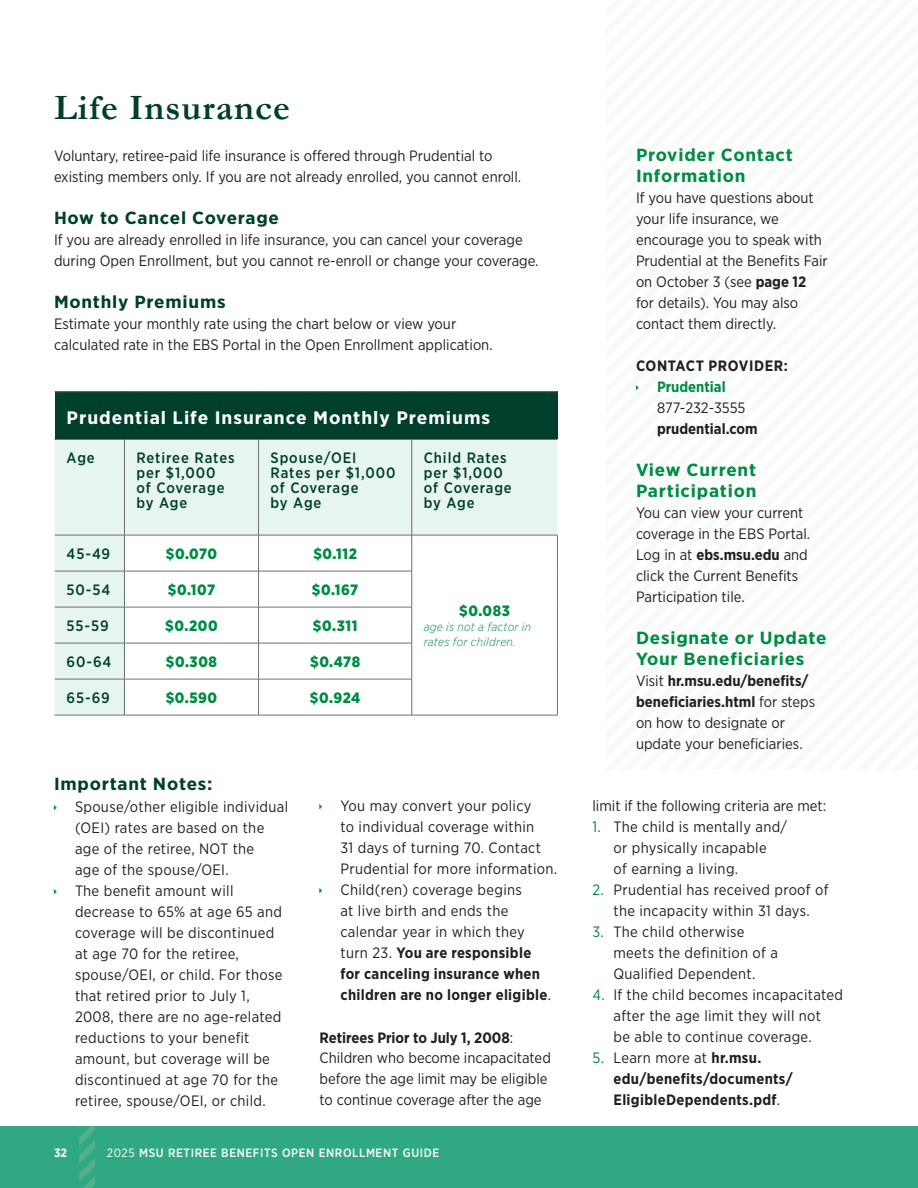
<style>
.page{position:relative;width:918px;height:1188px;background:#fff}
.page>*{position:absolute;margin:0;border:0;box-sizing:border-box;transform-origin:0 0}
.t1{font:700 36px "Garamond";letter-spacing:.03em;color:#003f2b}
.t2{font:700 18px "Gotham Narrow";letter-spacing:.05em;color:#fff;scale:1.1 1}
.t3{font:700 17.55px/21px "Gotham Narrow";letter-spacing:.04em;color:#008c45;scale:1.11 1}
.t4{font:700 17.55px "Gotham Narrow";letter-spacing:.04em;color:#003f2b;scale:1.11 1}
.t5{font:15px/21px "Gotham Narrow";color:#231f20}
.t6{font:15px/21px "Gotham Narrow";letter-spacing:.02em;color:#231f20}
.t7{font:500 15px/15px "Gotham Narrow";letter-spacing:.06em;color:#003f2b}
.t8{font:700 15px/21px "Gotham Narrow";letter-spacing:.02em;color:#231f20}
.t9{font:900 15px "Gotham Narrow";letter-spacing:.04em;color:#008c45}
.t10{font:700 15px "Gotham Narrow";letter-spacing:.04em;color:#231f20}
.t11{font:700 15px "Gotham Narrow";color:#231f20}
.t12{font:700 15px "Gotham Narrow";color:#008c45}
.t13{font:500 12px "Gotham Narrow";letter-spacing:.05em;color:#fff}
.t14{font:italic 300 12px/15px "Gotham Narrow";letter-spacing:.02em;color:#008c45}
.t15{font:700 12px "Gotham Narrow";color:#fff}
.s1{font-weight:700}
.s2{font-weight:400}
.s3{color:#00863f}
.s4{font-weight:400;color:#00863f}
</style>
<div class="page">
<div style="left:0;top:1126px;width:918px;height:62px;background:#30a883"></div>
<svg style="left:80px;top:1126px;width:14px;height:62px"></svg>
<div style="left:55px;top:392px;width:502px;height:47px;background:#003f2b"></div>
<svg style="left:55px;top:440px;width:502px;height:275px"></svg>
<hr style="left:55px;top:391px;width:69px;height:1px;background:#6d6f71">
<hr style="left:124px;top:391px;width:135px;height:1px;background:#6d6f71">
<hr style="left:259px;top:391px;width:153px;height:1px;background:#6d6f71">
<hr style="left:412px;top:391px;width:145px;height:1px;background:#6d6f71">
<hr style="left:124px;top:439px;width:1px;height:96px;background:#6d6f71">
<hr style="left:258px;top:439px;width:1px;height:96px;background:#6d6f71">
<hr style="left:55px;top:535px;width:69px;height:1px;background:#6d6f71">
<hr style="left:55px;top:571px;width:69px;height:1px;background:#6d6f71">
<hr style="left:55px;top:607px;width:69px;height:1px;background:#6d6f71">
<hr style="left:124px;top:535px;width:135px;height:1px;background:#6d6f71">
<hr style="left:259px;top:535px;width:153px;height:1px;background:#6d6f71">
<hr style="left:258px;top:535px;width:1px;height:36px;background:#6d6f71">
<hr style="left:412px;top:535px;width:146px;height:1px;background:#6d6f71">
<hr style="left:412px;top:535px;width:1px;height:36px;background:#6d6f71">
<hr style="left:124px;top:571px;width:135px;height:1px;background:#6d6f71">
<hr style="left:259px;top:571px;width:153px;height:1px;background:#6d6f71">
<hr style="left:258px;top:571px;width:1px;height:36px;background:#6d6f71">
<hr style="left:412px;top:571px;width:1px;height:36px;background:#6d6f71">
<hr style="left:124px;top:607px;width:135px;height:1px;background:#6d6f71">
<hr style="left:259px;top:607px;width:153px;height:1px;background:#6d6f71">
<hr style="left:258px;top:607px;width:1px;height:36px;background:#6d6f71">
<hr style="left:412px;top:607px;width:1px;height:36px;background:#6d6f71">
<hr style="left:258px;top:643px;width:1px;height:36px;background:#6d6f71">
<hr style="left:412px;top:643px;width:1px;height:36px;background:#6d6f71">
<hr style="left:258px;top:679px;width:1px;height:36px;background:#6d6f71">
<hr style="left:412px;top:679px;width:1px;height:36px;background:#6d6f71">
<hr style="left:55px;top:643px;width:69px;height:1px;background:#6d6f71">
<hr style="left:124px;top:643px;width:135px;height:1px;background:#6d6f71">
<hr style="left:259px;top:643px;width:153px;height:1px;background:#6d6f71">
<hr style="left:55px;top:679px;width:69px;height:1px;background:#6d6f71">
<hr style="left:124px;top:679px;width:135px;height:1px;background:#6d6f71">
<hr style="left:259px;top:679px;width:153px;height:1px;background:#6d6f71">
<hr style="left:55px;top:715px;width:69px;height:1px;background:#6d6f71">
<hr style="left:124px;top:715px;width:135px;height:1px;background:#6d6f71">
<hr style="left:259px;top:715px;width:153px;height:1px;background:#6d6f71">
<hr style="left:412px;top:715px;width:146px;height:1px;background:#6d6f71">
<hr style="left:124px;top:535px;width:1px;height:36px;background:#6d6f71">
<hr style="left:124px;top:571px;width:1px;height:36px;background:#6d6f71">
<hr style="left:124px;top:607px;width:1px;height:36px;background:#6d6f71">
<hr style="left:124px;top:643px;width:1px;height:36px;background:#6d6f71">
<hr style="left:124px;top:679px;width:1px;height:36px;background:#6d6f71">
<hr style="left:55px;top:439px;width:69px;height:1px;background:#231f20">
<hr style="left:124px;top:439px;width:135px;height:1px;background:#231f20">
<hr style="left:259px;top:439px;width:153px;height:1px;background:#231f20">
<hr style="left:412px;top:439px;width:145px;height:1px;background:#231f20">
<hr style="left:412px;top:439px;width:1px;height:96px;background:#6d6f71">
<hr style="left:557px;top:535px;width:1px;height:36px;background:#6d6f71">
<hr style="left:557px;top:571px;width:1px;height:36px;background:#6d6f71">
<hr style="left:557px;top:607px;width:1px;height:36px;background:#6d6f71">
<hr style="left:557px;top:643px;width:1px;height:36px;background:#6d6f71">
<hr style="left:557px;top:679px;width:1px;height:36px;background:#6d6f71">
<h1 class="t1" style="left:54px;top:83px;width:238px">Life Insurance</h1>
<p class="t5" style="left:54px;top:144px;width:469px">Voluntary, retiree-paid life insurance is offered through Prudential to existing members only. If you are not already enrolled, you cannot enroll.</p>
<p class="t4" style="left:54px;top:206px;width:204px">How to Cancel Coverage</p>
<p class="t5" style="left:54px;top:228px;width:486px">If you are already enrolled in life insurance, you can cancel your coverage during Open Enrollment, but you cannot re-enroll or change your coverage.</p>
<p class="t4" style="left:54px;top:290px;width:156px">Monthly Premiums</p>
<p class="t5" style="left:54px;top:312px;width:440px">Estimate your monthly rate using the chart below or view your calculated rate in the EBS Portal in the Open Enrollment application.</p>
<p class="t2" style="left:67px;top:406px;width:387px">Prudential Life Insurance Monthly Premiums</p>
<p class="t7" style="left:67px;top:450px;width:30px">Age</p>
<p class="t7" style="left:136px;top:450px;width:100px">Retiree Rates per $1,000<br>of Coverage by Age</p>
<p class="t7" style="left:271px;top:450px;width:126px">Spouse/OEI<br>Rates per $1,000 of Coverage<br>by Age</p>
<p class="t7" style="left:424px;top:450px;width:90px">Child Rates per $1,000 of Coverage by Age</p>
<p class="t7" style="left:67px;top:546px;width:45px">45-49</p>
<p class="t9" style="left:166px;top:544px;width:53px">$0.070</p>
<p class="t9" style="left:313px;top:544px;width:45px">$0.112</p>
<p class="t7" style="left:67px;top:582px;width:45px">50-54</p>
<p class="t9" style="left:168px;top:580px;width:49px">$0.107</p>
<p class="t9" style="left:312px;top:580px;width:48px">$0.167</p>
<p class="t7" style="left:67px;top:618px;width:44px">55-59</p>
<p class="t9" style="left:165px;top:616px;width:54px">$0.200</p>
<p class="t9" style="left:313px;top:616px;width:46px">$0.311</p>
<p class="t7" style="left:67px;top:654px;width:46px">60-64</p>
<p class="t9" style="left:166px;top:652px;width:53px">$0.308</p>
<p class="t9" style="left:310px;top:652px;width:52px">$0.478</p>
<p class="t7" style="left:67px;top:690px;width:45px">65-69</p>
<p class="t9" style="left:166px;top:688px;width:53px">$0.590</p>
<p class="t9" style="left:310px;top:688px;width:52px">$0.924</p>
<p class="t9" style="left:459px;top:601px;width:52px">$0.083</p>
<p class="t14" style="left:424px;top:619px;width:109px">age is not a factor in rates for children.</p>
<p class="t4" style="left:54px;top:773px;width:144px">Important Notes:</p>
<p class="t6" style="left:75px;top:795px;width:215px">Spouse/other eligible individual (OEI) rates are based on the age of the retiree, NOT the<br>age of the spouse/OEI.<br>The benefit amount will decrease to 65% at age 65 and coverage will be discontinued at age 70 for the retiree, spouse/OEI, or child. For those that retired prior to July 1,<br>2008, there are no age-related reductions to your benefit amount, but coverage will be discontinued at age 70 for the retiree, spouse/OEI, or child.</p>
<p class="t6" style="left:341px;top:795px;width:218px">You may convert your policy<br>to individual coverage within<br>31 days of turning 70. Contact<br>Prudential for more information.<br>Child(ren) coverage begins<br>at live birth and ends the calendar year in which they<br>turn 23. <span class="s1">You are responsible<br>for canceling insurance when children are no longer eligible</span>.</p>
<p class="t5" style="left:320px;top:1026px;width:233px"><span class="s1">Retirees Prior to July 1, 2008</span>:<br>Children who become incapacitated before the age limit may be eligible to continue coverage after the age</p>
<p class="t15" style="left:54px;top:1145px;width:15px">32</p>
<p class="t13" style="left:107px;top:1145px;width:334px"><span class="s2">2025</span> MSU RETIREE BENEFITS OPEN ENROLLMENT GUIDE</p>
<p class="t3" style="left:636px;top:144px;width:143px">Provider Contact<br>Information</p>
<p class="t5" style="left:636px;top:186px;width:193px">If you have questions about your life insurance, we encourage you to speak with<br>Prudential at the Benefits Fair on October 3 (see <span class="s1">page 12 </span>for details). You may also contact them directly.</p>
<p class="t10" style="left:636px;top:356px;width:154px">CONTACT PROVIDER:</p>
<p class="t12" style="left:657px;top:377px;width:70px">Prudential</p>
<p class="t5" style="left:657px;top:396px;width:90px">877-232-3555</p>
<p class="t11" style="left:657px;top:419px;width:102px">prudential.com</p>
<p class="t3" style="left:636px;top:459px;width:110px">View Current<br>Participation</p>
<p class="t5" style="left:636px;top:501px;width:176px">You can view your current coverage in the EBS Portal.<br>Log in at <span class="s1">ebs.msu.edu</span> and click the Current Benefits<br>Participation tile.</p>
<p class="t3" style="left:636px;top:627px;width:173px">Designate or Update<br>Your Beneficiaries</p>
<p class="t5" style="left:636px;top:669px;width:181px">Visit <span class="s1">hr.msu.edu/benefits/ beneficiaries.html</span> for steps on how to designate or update your beneficiaries.</p>
<p class="t5" style="left:593px;top:795px;width:235px">limit if the following criteria are met:</p>
<p class="t6" style="left:614px;top:816px;width:175px;text-indent:-21px"><span class="s3">1.</span> The child is mentally and/ or physically incapable<br>of earning a living.</p>
<p class="t6" style="left:593px;top:879px;width:238px;text-align:center"><span class="s3">2.</span> Prudential has received proof of the incapacity within 31 days.</p>
<p class="t6" style="left:614px;top:921px;width:166px;text-indent:-21px"><span class="s3">3.</span> The child otherwise meets the definition of a<br>Qualified Dependent.</p>
<p class="t6" style="left:614px;top:984px;width:231px;text-indent:-21px"><span class="s3">4.</span> If the child becomes incapacitated after the age limit they will not<br>be able to continue coverage.</p>
<p class="t8" style="left:614px;top:1048px;width:181px;text-indent:-21px"><span class="s4">5.</span> <span class="s2">Learn more at</span> hr.msu. edu/benefits/documents/<br>EligibleDependents.pdf<span class="s2">.</span></p>
</div>
